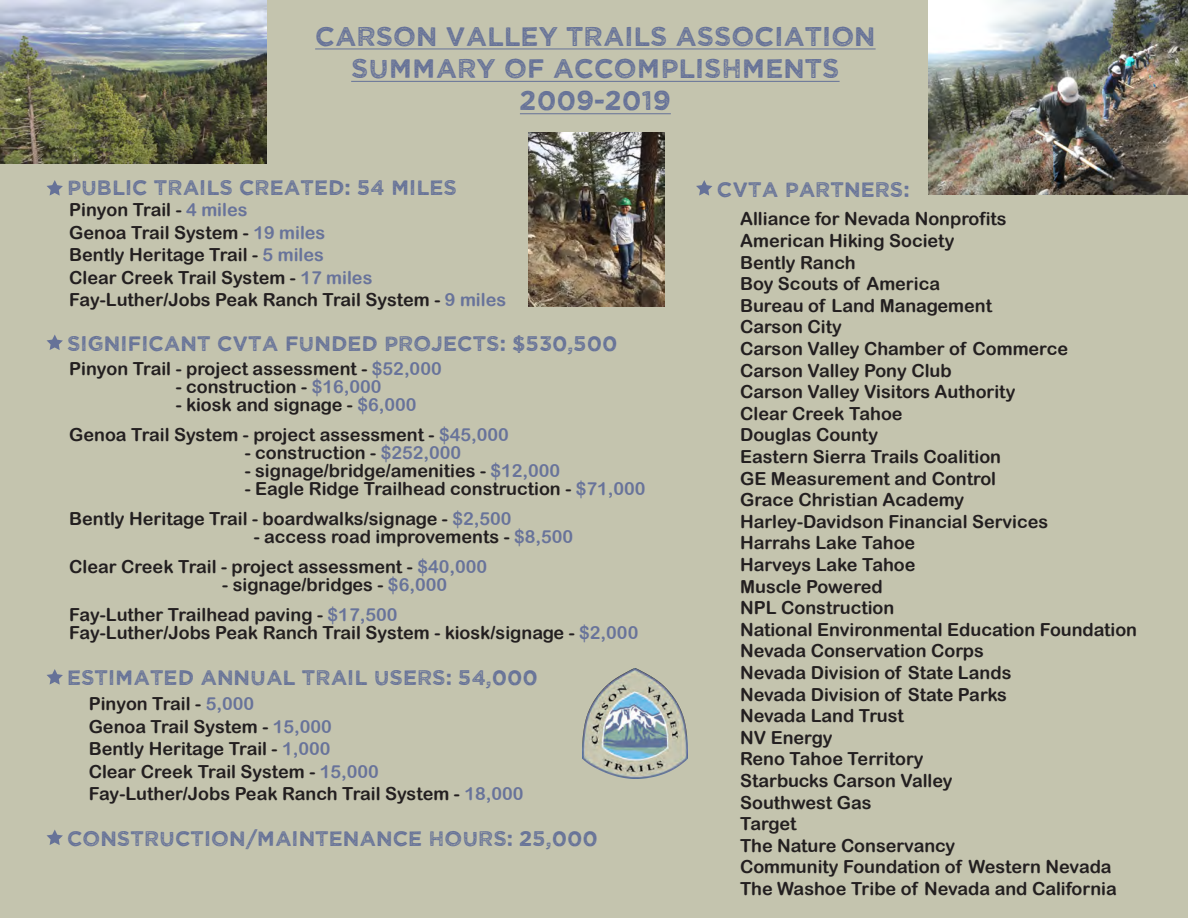
<style>
.page{position:relative;width:1188px;height:918px;background:#c4c4ae}
.page>*{position:absolute;margin:0;border:0;box-sizing:border-box;transform-origin:0 0}
.t1{font:27px/32.4px "Wicked Grit";color:#667298;text-align:center}
.t2{font:21px "Wicked Grit";color:#667298}
.t3{font:18px/21.6px "Arial Rounded MT Bold";color:#231f20}
.s1{color:#68739a}
</style>
<div class="page">
<img style="left:0;top:0;width:266px;height:163px">
<img style="left:583px;top:668px;width:105px;height:110px">
<hr style="left:315px;top:49px;width:561px;height:1px;background:#667298">
<hr style="left:351px;top:81px;width:489px;height:1px;background:#667298">
<hr style="left:520px;top:113px;width:151px;height:1px;background:#667298">
<img style="left:929px;top:0;width:259px;height:195px">
<img style="left:528px;top:132px;width:136px;height:175px">
<svg style="left:47px;top:180px;width:16px;height:16px"></svg>
<svg style="left:47px;top:830px;width:16px;height:15px"></svg>
<svg style="left:47px;top:669px;width:16px;height:16px"></svg>
<svg style="left:47px;top:335px;width:16px;height:15px"></svg>
<svg style="left:696px;top:180px;width:16px;height:16px"></svg>
<h1 class="t1" style="left:315px;top:18px;width:562px">CARSON VALLEY TRAILS ASSOCIATION<br>SUMMARY OF ACCOMPLISHMENTS<br>2009-2019</h1>
<p class="t2" style="left:67px;top:174px;width:391px">PUBLIC TRAILS CREATED: 54 MILES</p>
<p class="t3" style="left:69px;top:199px;width:180px">Pinyon Trail - <span class="s1">4 miles</span></p>
<p class="t3" style="left:69px;top:221px;width:258px">Genoa Trail System - <span class="s1">19 miles</span></p>
<p class="t3" style="left:69px;top:243px;width:438px;line-height:22.5px">Bently Heritage Trail - <span class="s1">5 miles<br></span>Clear Creek Trail System - <span class="s1">17 miles<br></span>Fay-Luther/Jobs Peak Ranch Trail System - <span class="s1">9 miles</span></p>
<p class="t2" style="left:67px;top:330px;width:552px">SIGNIFICANT CVTA FUNDED PROJECTS: $530,500</p>
<p class="t3" style="left:69px;top:357px;width:374px">Pinyon Trail - project assessment - <span class="s1">$52,000</span></p>
<p class="t3" style="left:176px;top:375px;width:207px">- construction - <span class="s1">$16,000</span></p>
<p class="t3" style="left:176px;top:393px;width:242px">- kiosk and signage - <span class="s1">$6,000</span></p>
<p class="t3" style="left:69px;top:423px;width:441px">Genoa Trail System - project assessment - <span class="s1">$45,000</span></p>
<p class="t3" style="left:245px;top:441px;width:218px">- construction - <span class="s1">$252,000</span></p>
<p class="t3" style="left:245px;top:459px;width:317px">- signage/bridge/amenities - <span class="s1">$12,000</span></p>
<p class="t3" style="left:245px;top:477px;width:402px">- Eagle Ridge Trailhead construction - <span class="s1">$71,000</span></p>
<p class="t3" style="left:69px;top:507px;width:444px">Bently Heritage Trail - boardwalks/signage - <span class="s1">$2,500</span></p>
<p class="t3" style="left:254px;top:525px;width:321px">- access road improvements - <span class="s1">$8,500</span></p>
<p class="t3" style="left:69px;top:555px;width:419px">Clear Creek Trail - project assessment - <span class="s1">$40,000</span></p>
<p class="t3" style="left:222px;top:573px;width:226px">- signage/bridges - <span class="s1">$6,000</span></p>
<p class="t3" style="left:69px;top:603px;width:330px">Fay-Luther Trailhead paving - <span class="s1">$17,500</span></p>
<p class="t3" style="left:69px;top:621px;width:571px">Fay-Luther/Jobs Peak Ranch Trail System - kiosk/signage - <span class="s1">$2,000</span></p>
<p class="t2" style="left:67px;top:664px;width:472px">ESTIMATED ANNUAL TRAIL USERS: 54,000</p>
<p class="t3" style="left:89px;top:693px;width:167px">Pinyon Trail - <span class="s1">5,000</span></p>
<p class="t3" style="left:89px;top:715px;width:245px">Genoa Trail System - <span class="s1">15,000</span></p>
<p class="t3" style="left:89px;top:737px;width:436px;line-height:22.5px">Bently Heritage Trail - <span class="s1">1,000<br></span>Clear Creek Trail System - <span class="s1">15,000<br></span>Fay-Luther/Jobs Peak Ranch Trail System - <span class="s1">18,000</span></p>
<p class="t2" style="left:67px;top:825px;width:532px">CONSTRUCTION/MAINTENANCE HOURS: 25,000</p>
<p class="t2" style="left:717px;top:176px;width:194px">CVTA PARTNERS:</p>
<p class="t3" style="left:740px;top:208px;width:399px">Alliance for Nevada Nonprofits<br>American Hiking Society<br>Bently Ranch<br>Boy Scouts of America<br>Bureau of Land Management<br>Carson City<br>Carson Valley Chamber of Commerce<br>Carson Valley Pony Club<br>Carson Valley Visitors Authority<br>Clear Creek Tahoe<br>Douglas County<br>Eastern Sierra Trails Coalition<br>GE Measurement and Control<br>Grace Christian Academy<br>Harley-Davidson Financial Services<br>Harrahs Lake Tahoe<br>Harveys Lake Tahoe<br>Muscle Powered<br>NPL Construction<br>National Environmental Education Foundation<br>Nevada Conservation Corps<br>Nevada Division of State Lands<br>Nevada Division of State Parks<br>Nevada Land Trust<br>NV Energy<br>Reno Tahoe Territory<br>Starbucks Carson Valley<br>Southwest Gas<br>Target<br>The Nature Conservancy<br>Community Foundation of Western Nevada<br>The Washoe Tribe of Nevada and California</p>
</div>
